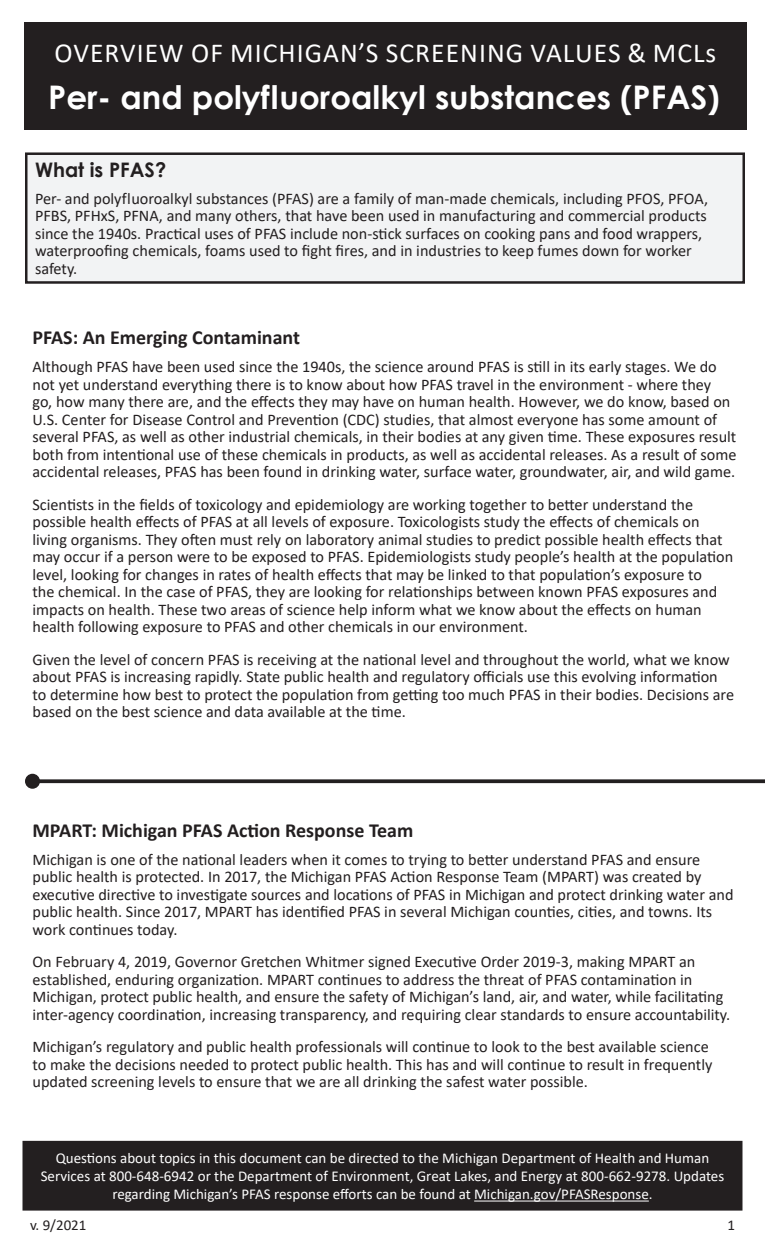
<style>
.page{position:relative;width:765px;height:1260px;background:#fff}
.page>*{position:absolute;margin:0;border:0;box-sizing:border-box;transform-origin:0 0}
.t1{font:700 32.5px "Century Gothic";color:#fff}
.t2{font:27.5px "Calibri";letter-spacing:.04em;color:#fff}
.t3{font:700 20px "Calibri";color:#231f20}
.t4{font:700 20px "Century Gothic";color:#231f20}
.t5{font:16.25px/17.5px "Calibri";color:#231f20}
.t6{font:15px/18px "Calibri";color:#fff;text-align:center}
.t7{font:15px "Calibri";color:#231f20}
.s1{color:#231f20}
</style>
<div class="page">
<div style="left:26px;top:154px;width:718px;height:128px;background:#f2f3f4"></div>
<div style="left:24px;top:1142px;width:717px;height:67px;background:#231f20"></div>
<div style="left:22px;top:1141px;width:720px;height:70px;border:2px solid #231f20"></div>
<hr style="left:474px;top:1201px;width:175px;height:1px;background:#fff">
<svg style="left:40px;top:779px;width:725px;height:4px;background:#373334"></svg>
<div style="left:25px;top:774px;width:15px;height:15px;background:#231f20;border-radius:50%"></div>
<div style="left:25px;top:152px;width:720px;height:132px;border:2px solid #231f20"></div>
<div style="left:24px;top:22px;width:722px;height:107px;background:#231f20"></div>
<h1 class="t2" style="left:54px;top:34px;width:663px">OVERVIEW OF MICHIGAN’S SCREENING VALUES &amp; MCLs</h1>
<h1 class="t1" style="left:48px;top:73px;width:673px"><span class="s1">Per- and polyfl</span>uoroalkyl substances (PFAS)</h1>
<h1 class="t4" style="left:35px;top:155px;width:133px">What is PFAS?</h1>
<p class="t5" style="left:35px;top:189px;width:675px">Per- and polyfluoroalkyl substances (PFAS) are a family of man-made chemicals, including PFOS, PFOA, PFBS, PFHxS, PFNA, and many others, that have been used in manufacturing and commercial products since the 1940s. Practical uses of PFAS include non-stick surfaces on cooking pans and food wrappers, waterproofing chemicals, foams used to fight fires, and in industries to keep fumes down for worker safety.</p>
<h1 class="t3" style="left:33px;top:323px;width:269px">PFAS: An Emerging Contaminant</h1>
<p class="t5" style="left:33px;top:358px;width:706px">Although PFAS have been used since the 1940s, the science around PFAS is still in its early stages. We do not yet understand everything there is to know about how PFAS travel in the environment - where they<br>go, how many there are, and the effects they may have on human health. However, we do know, based on U.S. Center for Disease Control and Prevention (CDC) studies, that almost everyone has some amount of several PFAS, as well as other industrial chemicals, in their bodies at any given time. These exposures result both from intentional use of these chemicals in products, as well as accidental releases. As a result of some accidental releases, PFAS has been found in drinking water, surface water, groundwater, air, and wild game.</p>
<p class="t5" style="left:32px;top:495px;width:702px">Scientists in the fields of toxicology and epidemiology are working together to better understand the possible health effects of PFAS at all levels of exposure. Toxicologists study the effects of chemicals on living organisms. They often must rely on laboratory animal studies to predict possible health effects that may occur if a person were to be exposed to PFAS. Epidemiologists study people’s health at the population level, looking for changes in rates of health effects that may be linked to that population’s exposure to<br>the chemical. In the case of PFAS, they are looking for relationships between known PFAS exposures and impacts on health. These two areas of science help inform what we know about the effects on human health following exposure to PFAS and other chemicals in our environment.</p>
<p class="t5" style="left:32px;top:650px;width:703px">Given the level of concern PFAS is receiving at the national level and throughout the world, what we know about PFAS is increasing rapidly. State public health and regulatory officials use this evolving information to determine how best to protect the population from getting too much PFAS in their bodies. Decisions are based on the best science and data available at the time.</p>
<h1 class="t3" style="left:33px;top:816px;width:382px">MPART: Michigan PFAS Action Response Team</h1>
<p class="t5" style="left:33px;top:850px;width:703px">Michigan is one of the national leaders when it comes to trying to better understand PFAS and ensure public health is protected. In 2017, the Michigan PFAS Action Response Team (MPART) was created by executive directive to investigate sources and locations of PFAS in Michigan and protect drinking water and public health. Since 2017, MPART has identified PFAS in several Michigan counties, cities, and towns. Its work continues today.</p>
<p class="t5" style="left:33px;top:953px;width:699px">On February 4, 2019, Governor Gretchen Whitmer signed Executive Order 2019-3, making MPART an established, enduring organization. MPART continues to address the threat of PFAS contamination in Michigan, protect public health, and ensure the safety of Michigan’s land, air, and water, while facilitating inter-agency coordination, increasing transparency, and requiring clear standards to ensure accountability.</p>
<p class="t5" style="left:33px;top:1038px;width:681px">Michigan’s regulatory and public health professionals will continue to look to the best available science to make the decisions needed to protect public health. This has and will continue to result in frequently updated screening levels to ensure that we are all drinking the safest water possible.</p>
<p class="t6" style="left:41px;top:1149px;width:685px">Questions about topics in this document can be directed to the Michigan Department of Health and Human<br>Services at 800-648-6942 or the Department of Environment, Great Lakes, and Energy at 800-662-9278. Updates regarding Michigan’s PFAS response efforts can be found at Michigan.gov/PFASResponse.</p>
<p class="t7" style="left:30px;top:1215px;width:58px">v. 9/2021</p>
<p class="t7" style="left:727px;top:1215px;width:9px">1</p>
</div>
